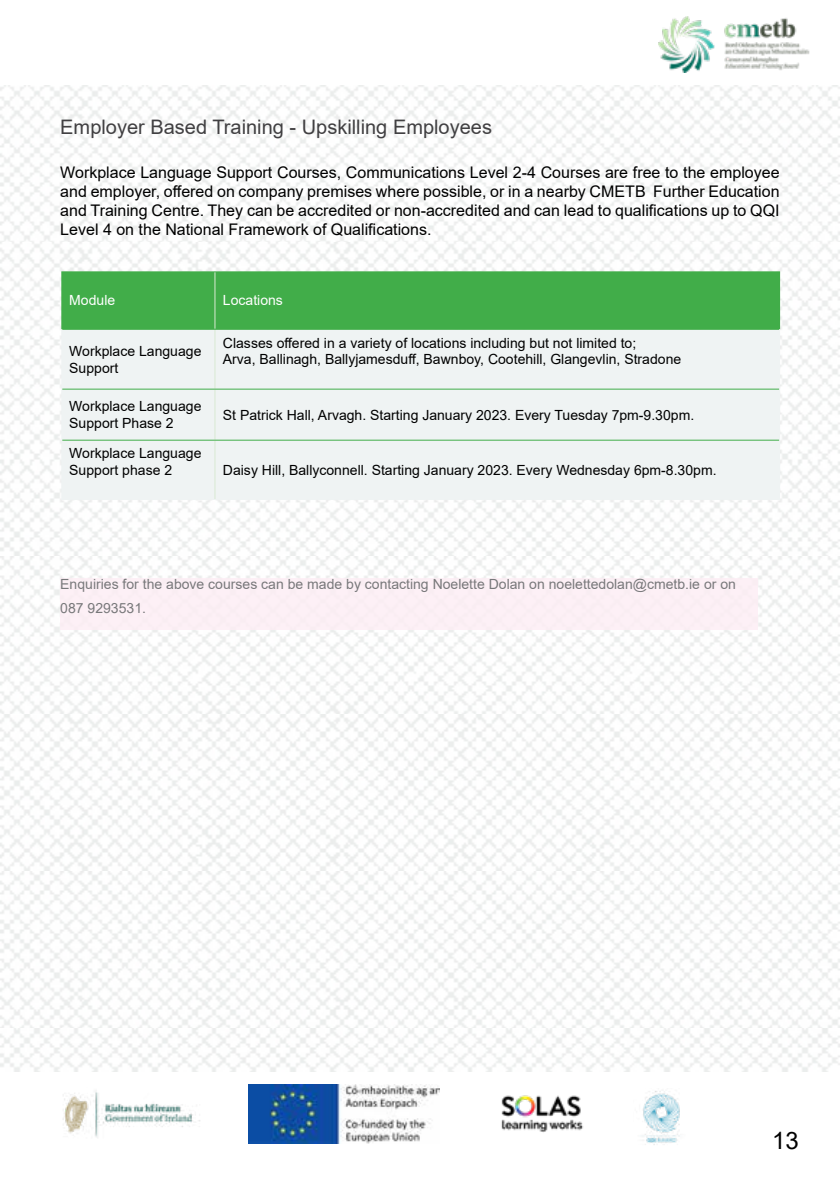
<style>
.page{position:relative;width:840px;height:1191px;background:#fff}
.page>*{position:absolute;margin:0;border:0;box-sizing:border-box;transform-origin:0 0}
.t1{font:24px "Arial";color:#000}
.t2{font:20px "Arial";color:#414042}
.t3{font:16px/19.2px "Arial";color:#000;text-align:justify}
.t4{font:14px/16.8px "Arial";color:#000}
.t5{font:14px/24px "Arial";color:#565659}
.t6{font:14px "Arial";color:#fff}
</style>
<div class="page">
<img style="left:63px;top:1091px;width:137px;height:47px">
<img style="left:248px;top:1084px;width:191px;height:59px">
<img style="left:501px;top:1095px;width:82px;height:38px">
<img style="left:642px;top:1091px;width:38px;height:54px">
<img style="left:658px;top:17px;width:152px;height:56px">
<img style="left:0;top:85px;width:839px;height:986px">
<div style="left:61px;top:271px;width:718px;height:58px;background:#41ad49"></div>
<div style="left:61px;top:329px;width:718px;height:171px;background:#eff3f3"></div>
<hr style="left:214px;top:272px;width:1px;height:57px;background:#d8e9d2">
<hr style="left:214px;top:330px;width:1px;height:58px;background:#d8e9d2">
<hr style="left:214px;top:389px;width:1px;height:51px;background:#d8e9d2">
<hr style="left:214px;top:441px;width:1px;height:58px;background:#d8e9d2">
<hr style="left:62px;top:329px;width:153px;height:1px;background:#41ad49">
<hr style="left:215px;top:329px;width:563px;height:1px;background:#41ad49">
<hr style="left:62px;top:388px;width:153px;height:1px;background:#41ad49">
<hr style="left:215px;top:388px;width:563px;height:1px;background:#41ad49">
<hr style="left:62px;top:440px;width:153px;height:1px;background:#41ad49">
<hr style="left:215px;top:440px;width:563px;height:1px;background:#41ad49">
<div style="left:60px;top:578px;width:697px;height:52px;background:#fdedf4"></div>
<h2 class="t2" style="left:60px;top:113px;width:433px">Employer Based Training - Upskilling Employees</h2>
<p class="t3" style="left:60px;top:162px;width:720px">Workplace Language Support Courses, Communications Level 2-4 Courses are free to the employee and employer, offered on company premises where possible, or in a nearby CMETB Further Education and Training Centre. They can be accredited or non-accredited and can lead to qualifications up to QQI Level 4 on the National Framework of Qualifications.</p>
<p class="t6" style="left:69px;top:291px;width:47px">Module</p>
<p class="t6" style="left:223px;top:291px;width:61px">Locations</p>
<p class="t4" style="left:69px;top:342px;width:134px">Workplace Language<br>Support</p>
<p class="t4" style="left:223px;top:334px;width:459px">Classes offered in a variety of locations including but not limited to;<br>Arva, Ballinagh, Ballyjamesduff, Bawnboy, Cootehill, Glangevlin, Stradone</p>
<p class="t4" style="left:69px;top:398px;width:134px">Workplace Language<br>Support Phase 2</p>
<p class="t4" style="left:223px;top:406px;width:472px">St Patrick Hall, Arvagh. Starting January 2023. Every Tuesday 7pm-9.30pm.</p>
<p class="t4" style="left:69px;top:445px;width:134px">Workplace Language<br>Support phase 2</p>
<p class="t4" style="left:223px;top:462px;width:495px">Daisy Hill, Ballyconnell. Starting January 2023. Every Wednesday 6pm-8.30pm.</p>
<p class="t5" style="left:60px;top:571px;width:676px">Enquiries for the above courses can be made by contacting Noelette Dolan on noelettedolan@cmetb.ie or on<br>087 9293531.</p>
<h1 class="t1" style="left:771px;top:1124px;width:28px">13</h1>
</div>
